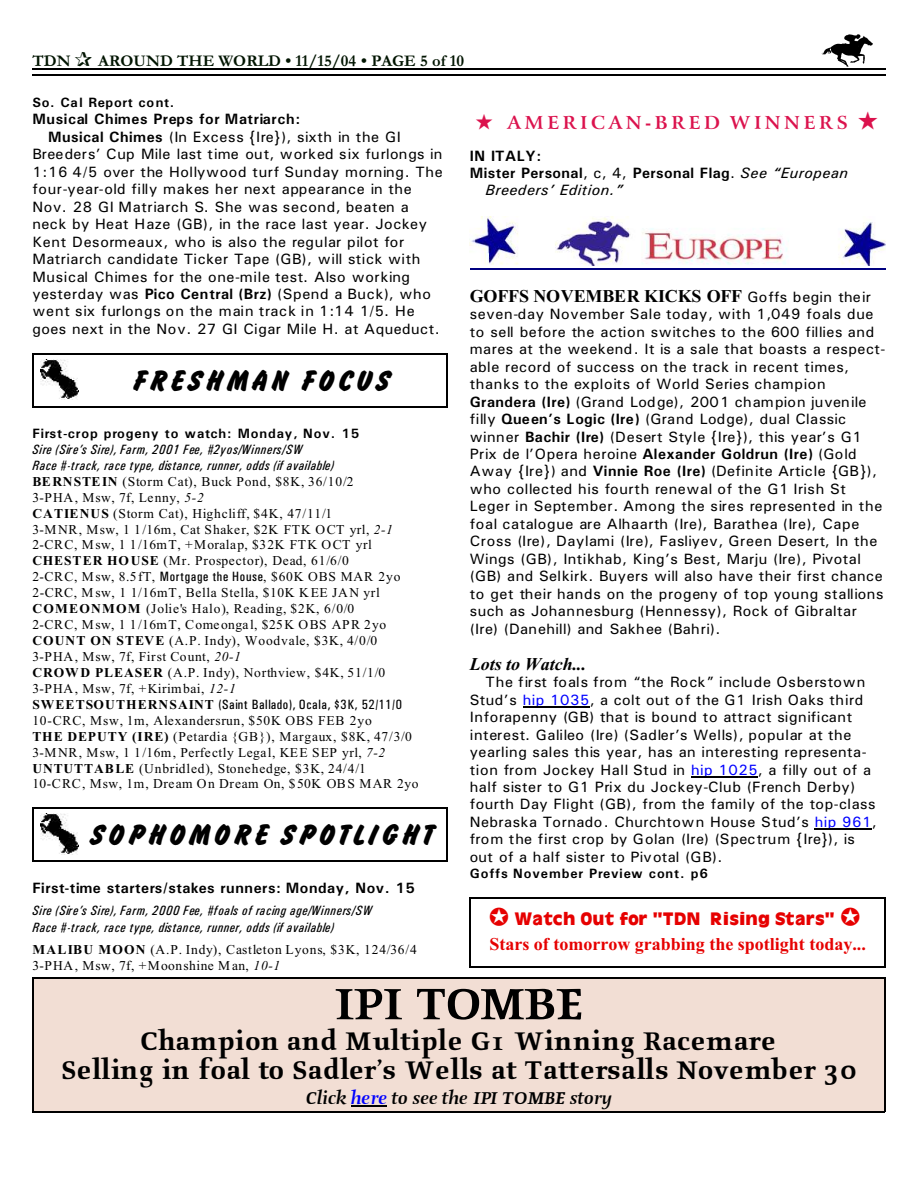
<style>
.page{position:relative;width:918px;height:1188px;background:#fff}
.page>*{position:absolute;margin:0;border:0;box-sizing:border-box;transform-origin:0 0}
.t1{font:700 54px "Oldstyle";color:#000}
.t2{font:700 31.35px/28.8px "Oldstyle";letter-spacing:.02em;color:#000;text-align:center}
.t3{font:31.35px "Brush Hand";letter-spacing:.095em;color:#000}
.t4{font:italic 700 21px "Oldstyle";letter-spacing:.01em;color:#000}
.t5{font:700 18px "Times New Roman";color:#e60000}
.t6{font:700 18px "Times New Roman";letter-spacing:-.01em;color:#000}
.t7{font:900 18px "Antiquarian";letter-spacing:.005em;color:#e60000}
.t8{font:700 18px "Arrus BT";letter-spacing:.2em;color:#db124d}
.t9{font:italic 700 18px "Times New Roman";color:#000}
.t10{font:700 16.5px "Garamond";color:#001400}
.t11{font:15px/17.4px "Univers";letter-spacing:.03em;color:#000}
.t12{font:700 15px "Univers";letter-spacing:.035em;color:#000}
.t13{font:15px "Univers";letter-spacing:.01em;color:#000}
.t14{font:15px "Univers";letter-spacing:.055em;color:#000}
.t15{font:italic 15px "Univers";letter-spacing:.03em;color:#000}
.t16{font:13.5px/15.9px "Times New Roman";letter-spacing:.06em;color:#000}
.t17{font:italic 13.5px/16px "Univers Condensed";letter-spacing:.04em;color:#000}
.t18{font:700 13.5px "Univers";letter-spacing:.065em;color:#000}
.t19{font:13.5px "Univers Condensed";letter-spacing:.045em;color:#000}
.t20{font:700 13.5px "Univers";letter-spacing:.045em;color:#000}
.s1{font-weight:700}
.s2{font-style:italic}
.s3{font-family:"Univers Condensed"}
.s4{font-family:"Times New Roman";font-weight:700}
.s5{font-weight:400}
.s6{font-weight:400;font-style:italic}
.s7{font-family:"Univers";font-weight:400;font-size:15px}
.s8{color:#00f}
</style>
<div class="page">
<img style="left:821px;top:35px;width:51px;height:31px">
<hr style="left:32px;top:68px;width:853px;height:1px;background:#000">
<hr style="left:32px;top:75px;width:853px;height:1px;background:#000">
<div style="left:32px;top:977px;width:853px;height:135px;background:#f2ded4"></div>
<hr style="left:351px;top:1106px;width:36px;height:1px;background:#000">
<hr style="left:32px;top:977px;width:2px;height:135px;background:#000">
<hr style="left:884px;top:977px;width:1px;height:135px;background:#000">
<hr style="left:32px;top:977px;width:853px;height:2px;background:#000">
<hr style="left:32px;top:1111px;width:853px;height:1px;background:#000">
<img style="left:41px;top:359px;width:37px;height:41px">
<hr style="left:32px;top:353px;width:2px;height:54px;background:#000">
<hr style="left:447px;top:353px;width:1px;height:54px;background:#000">
<hr style="left:32px;top:353px;width:416px;height:2px;background:#000">
<hr style="left:32px;top:406px;width:416px;height:1px;background:#000">
<img style="left:41px;top:814px;width:37px;height:40px">
<hr style="left:32px;top:808px;width:2px;height:53px;background:#000">
<hr style="left:447px;top:808px;width:1px;height:53px;background:#000">
<hr style="left:32px;top:808px;width:416px;height:1px;background:#000">
<hr style="left:32px;top:860px;width:416px;height:1px;background:#000">
<img style="left:470px;top:216px;width:415px;height:50px">
<hr style="left:470px;top:269px;width:415px;height:1px;background:#000080">
<hr style="left:523px;top:706px;width:67px;height:1px;background:#000">
<hr style="left:691px;top:776px;width:67px;height:1px;background:#000">
<hr style="left:815px;top:829px;width:57px;height:1px;background:#000">
<hr style="left:470px;top:898px;width:1px;height:70px;background:#000">
<hr style="left:884px;top:898px;width:1px;height:70px;background:#000">
<hr style="left:470px;top:898px;width:415px;height:1px;background:#000">
<hr style="left:470px;top:967px;width:415px;height:1px;background:#000">
<p class="t10" style="left:32px;top:55px;width:40px">TDN</p>
<p class="t10" style="left:98px;top:55px;width:367px">AROUND THE WORLD • 11/15/04 • PAGE 5 of 10</p>
<p class="t20" style="left:32px;top:98px;width:143px">So. Cal Report cont.</p>
<p class="t12" style="left:32px;top:114px;width:269px">Musical Chimes Preps for Matriarch:</p>
<p class="t11" style="left:48px;top:129px;width:354px"><span class="s1">Musical Chimes</span> (In Excess {Ire}), sixth in the GI</p>
<p class="t13" style="left:32px;top:149px;width:412px">Breeders’ Cup Mile last time out, worked six furlongs in</p>
<p class="t11" style="left:32px;top:164px;width:412px">1:16 4/5 over the Hollywood turf Sunday morning. The</p>
<p class="t11" style="left:32px;top:182px;width:381px">four-year-old filly makes her next appearance in the</p>
<p class="t11" style="left:32px;top:199px;width:378px">Nov. 28 GI Matriarch S. She was second, beaten a</p>
<p class="t11" style="left:32px;top:217px;width:396px">neck by Heat Haze (GB), in the race last year. Jockey</p>
<p class="t11" style="left:32px;top:234px;width:373px">Kent Desormeaux, who is also the regular pilot for</p>
<p class="t11" style="left:32px;top:252px;width:389px">Matriarch candidate Ticker Tape (GB), will stick with</p>
<p class="t11" style="left:32px;top:269px;width:379px">Musical Chimes for the one-mile test. Also working</p>
<p class="t11" style="left:32px;top:286px;width:400px">yesterday was <span class="s1">Pico Central (Brz)</span> (Spend a Buck), who</p>
<p class="t14" style="left:32px;top:306px;width:384px">went six furlongs on the main track in 1:14 1/5. He</p>
<p class="t11" style="left:32px;top:321px;width:409px">goes next in the Nov. 27 GI Cigar Mile H. at Aqueduct.</p>
<h2 class="t3" style="left:132px;top:364px;width:260px">FRESHMAN FOCUS</h2>
<p class="t18" style="left:32px;top:428px;width:328px">First-crop progeny to watch: Monday, Nov. 15</p>
<p class="t17" style="left:32px;top:442px;width:303px">Sire (Sire’s Sire), Farm, 2001 Fee, #2yos/Winners/SW<br>Race #-track, race type, distance, runner, odds (if available)</p>
<p class="t16" style="left:32px;top:475px;width:370px"><span class="s1">BERNSTEIN</span> (Storm Cat), Buck Pond, $8K, 36/10/2<br>3-PHA, Msw, 7f, Lenny, <span class="s2">5-2<br></span><span class="s1">CATIENUS</span> (Storm Cat), Highcliff, $4K, 47/11/1<br>3-MNR, Msw, 1 1/16m, Cat Shaker, $2K FTK OCT yrl, <span class="s2">2-1<br></span>2-CRC, Msw, 1 1/16mT, +Moralap, $32K FTK OCT yrl <span class="s1">CHESTER HOUSE</span> (Mr. Prospector), Dead, 61/6/0<br>2-CRC, Msw, 8.5fT, <span class="s3">Mortgage the House</span>, $60K OBS MAR 2yo 2-CRC, Msw, 1 1/16mT, Bella Stella, $10K KEE JAN yrl <span class="s1">COMEONMOM</span> (Jolie's Halo), Reading, $2K, 6/0/0<br>2-CRC, Msw, 1 1/16mT, Comeongal, $25K OBS APR 2yo <span class="s1">COUNT ON STEVE</span> (A.P. Indy), Woodvale, $3K, 4/0/0<br>3-PHA, Msw, 7f, First Count, <span class="s2">20-1<br></span><span class="s1">CROWD PLEASER</span> (A.P. Indy), Northview, $4K, 51/1/0<br>3-PHA, Msw, 7f, +Kirimbai, <span class="s2">12-1</span></p>
<p class="t19" style="left:32px;top:700px;width:371px"><span class="s4">SWEETSOUTHERNSAINT</span> (Saint Ballado), Ocala, $3K, 52/11/0</p>
<p class="t16" style="left:32px;top:714px;width:388px">10-CRC, Msw, 1m, Alexandersrun, $50K OBS FEB 2yo<br><span class="s1">THE DEPUTY (IRE)</span> (Petardia {GB}), Margaux, $8K, 47/3/0<br>3-MNR, Msw, 1 1/16m, Perfectly Legal, KEE SEP yrl, <span class="s2">7-2<br></span><span class="s1">UNTUTTABLE</span> (Unbridled), Stonehedge, $3K, 24/4/1<br>10-CRC, Msw, 1m, Dream On Dream On, $50K OBS MAR 2yo</p>
<h2 class="t3" style="left:89px;top:818px;width:346px">SOPHOMORE SPOTLIGHT</h2>
<p class="t12" style="left:32px;top:883px;width:384px">First-time starters/stakes runners: Monday, Nov. 15</p>
<p class="t17" style="left:32px;top:904px;width:341px">Sire (Sire’s Sire), Farm, 2000 Fee, #foals of racing age/Winners/SW<br>Race #-track, race type, distance, runner, odds (if available)</p>
<p class="t16" style="left:32px;top:943px;width:386px"><span class="s1">MALIBU MOON</span> (A.P. Indy), Castleton Lyons, $3K, 124/36/4<br>3-PHA, Msw, 7f, +Moonshine Man, <span class="s2">10-1</span></p>
<p class="t8" style="left:476px;top:115px;width:404px">★ AMERICAN-BRED WINNERS ★</p>
<p class="t12" style="left:470px;top:150px;width:73px">IN ITALY:</p>
<p class="t12" style="left:470px;top:168px;width:380px">Mister Personal<span class="s5">, c, 4,</span> Personal Flag<span class="s5">.</span> <span class="s6">See “European</span></p>
<p class="t15" style="left:485px;top:185px;width:139px">Breeders’ Edition.”</p>
<p class="t6" style="left:470px;top:290px;width:403px">GOFFS NOVEMBER KICKS OFF <span class="s7">Goffs begin their</span></p>
<p class="t11" style="left:470px;top:307px;width:417px">seven-day November Sale today, with 1,049 foals due to sell before the action switches to the 600 fillies and mares at the weekend. It is a sale that boasts a respect&shy;able record of success on the track in recent times, thanks to the exploits of World Series champion <span class="s1">Grandera (Ire)</span> (Grand Lodge), 2001 champion juvenile filly <span class="s1">Queen’s Logic (Ire)</span> (Grand Lodge), dual Classic winner <span class="s1">Bachir (Ire)</span> (Desert Style {Ire}), this year’s G1<br>Prix de l’Opera heroine <span class="s1">Alexander Goldrun (Ire)</span> (Gold Away {Ire}) and <span class="s1">Vinnie Roe (Ire)</span> (Definite Article {GB}), who collected his fourth renewal of the G1 Irish St Leger in September. Among the sires represented in the foal catalogue are Alhaarth (Ire), Barathea (Ire), Cape Cross (Ire), Daylami (Ire), Fasliyev, Green Desert, In the Wings (GB), Intikhab, King’s Best, Marju (Ire), Pivotal (GB) and Selkirk. Buyers will also have their first chance to get their hands on the progeny of top young stallions such as Johannesburg (Hennessy), Rock of Gibraltar (Ire) (Danehill) and Sakhee (Bahri).</p>
<p class="t9" style="left:470px;top:658px;width:118px">Lots to Watch...</p>
<p class="t11" style="left:470px;top:675px;width:408px;text-indent:16px">The first foals from “the Rock” include Osberstown Stud’s <span class="s8">hip 1035</span>, a colt out of the G1 Irish Oaks third Inforapenny (GB) that is bound to attract significant interest. Galileo (Ire) (Sadler’s Wells), popular at the yearling sales this year, has an interesting representa&shy;tion from Jockey Hall Stud in <span class="s8">hip 1025</span>, a filly out of a half sister to G1 Prix du Jockey-Club (French Derby) fourth Day Flight (GB), from the family of the top-class Nebraska Tornado. Churchtown House Stud’s <span class="s8">hip 961</span>, from the first crop by Golan (Ire) (Spectrum {Ire}), is out of a half sister to Pivotal (GB).</p>
<p class="t18" style="left:470px;top:869px;width:240px">Goffs November Preview cont. p6</p>
<p class="t7" style="left:514px;top:912px;width:322px">Watch Out for “<span class="s2">TDN</span> Rising Stars”</p>
<p class="t5" style="left:489px;top:938px;width:378px">Stars of tomorrow grabbing the spotlight today...</p>
<h1 class="t1" style="left:334px;top:979px;width:250px">IPI TOMBE</h1>
<h2 class="t2" style="left:61px;top:1029px;width:796px">Champion and Multiple G1 Winning Racemare<br>Selling in foal to Sadler’s Wells at Tattersalls November 30</h2>
<h3 class="t4" style="left:307px;top:1088px;width:307px">Click <span class="s8">here</span> to see the IPI TOMBE story</h3>
</div>
